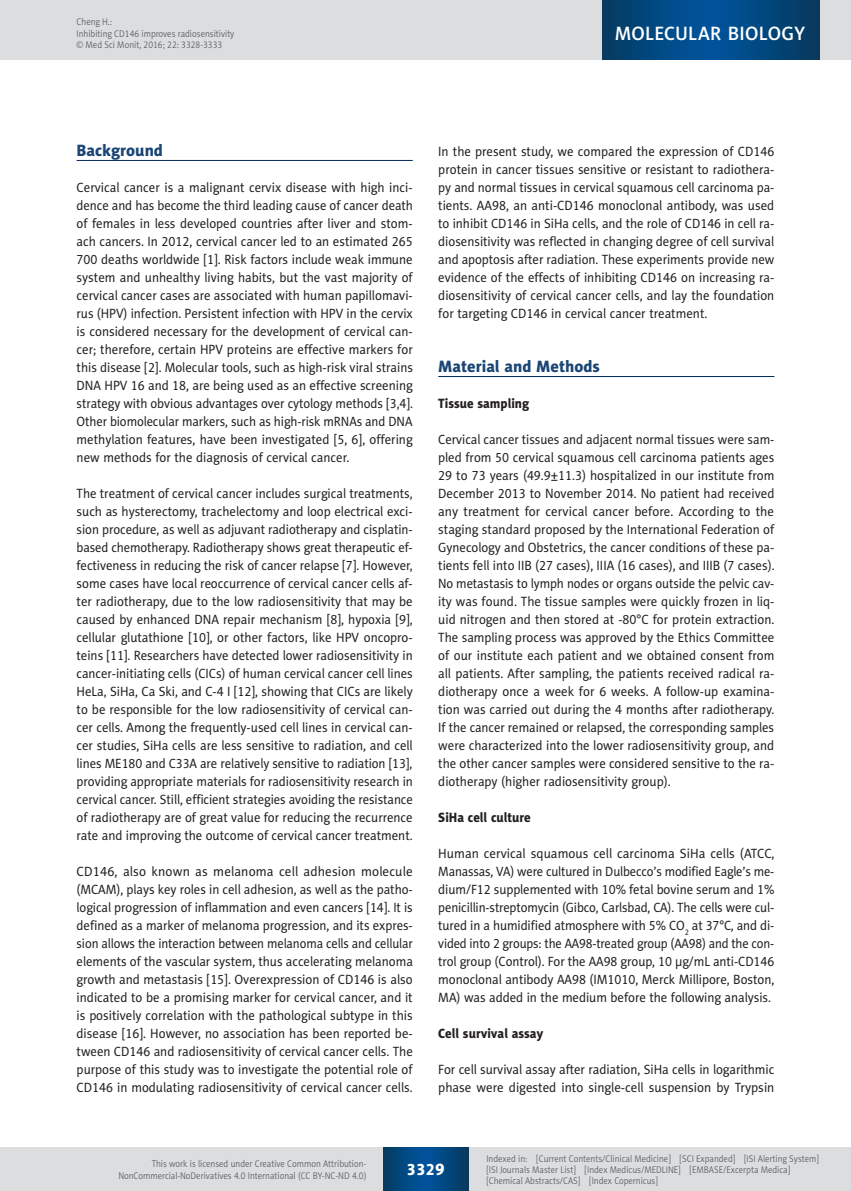
<style>
.page{position:relative;width:851px;height:1191px;background:#fff}
.page>*{position:absolute;margin:0;border:0;box-sizing:border-box;transform-origin:0 0}
.t1{font:19.5px "Naomi Sans EFN Medium";letter-spacing:.015em;color:#fff}
.MSM_Headline_1{font:16.5px "Naomi Sans EFN Heavy";color:#1a4574}
.t2{font:16.5px "Naomi Sans EFN Heavy";color:#fff}
.MSM_Body{font:13.5px/18px "Naomi Sans EFN";color:#231f20;text-align:justify;scale:.95 1}
.MSM_Body-2{font:13.5px/18px "Naomi Sans EFN";color:#231f20;text-align:justify;scale:.94 1}
.MSM_Body-3{font:13.5px/18px "Naomi Sans EFN";color:#231f20;text-align:justify}
.MSM_Body-4{font:13.5px/18px "Naomi Sans EFN";color:#231f20;text-align:justify;scale:.96 1}
.MSM_Headline_2{font:13.5px "Naomi Sans EFN Heavy";color:#231f20;scale:.95 1}
.MSM_pagina_zywa{font:9.75px/11.2px "Naomi Sans EFN Light";color:#57585a;scale:.9 1}
.MSM_pagina_sygnatura{font:9.75px "Naomi Sans EFN Light";color:#57585a;scale:.9 1}
</style>
<div class="page">
<hr style="left:77px;top:160px;width:335px;height:1px;background:#00295c">
<hr style="left:438px;top:376px;width:336px;height:1px;background:#00295c">
<div style="left:0;top:1148px;width:850px;height:43px;background:#dcdddf"></div>
<svg style="left:383px;top:1147px;width:85px;height:43px;background:#02477e"></svg>
<div style="left:0;top:0;width:850px;height:60px;background:#dcdddf"></div>
<svg style="left:602px;top:0;width:217px;height:60px;background:#02477e"></svg>
<p class="MSM_pagina_zywa" style="left:77px;top:16px;width:177px">Cheng H.:<br>Inhibiting CD146 improves radiosensitivity</p>
<p class="MSM_pagina_sygnatura" style="left:77px;top:39px;width:163px">© Med Sci Monit, 2016; 22: 3328-3333</p>
<h1 class="t1" style="left:614px;top:22px;width:192px">MOLECULAR BIOLOGY</h1>
<p class="MSM_Headline_1" style="left:77px;top:140px;width:88px">Background</p>
<p class="MSM_Body" style="left:77px;top:178px;width:355px">Cervical cancer is a malignant cervix disease with high inci&shy;dence and has become the third leading cause of cancer death of females in less developed countries after liver and stom&shy;ach cancers. In 2012, cervical cancer led to an estimated 265<br>700 deaths worldwide [1]. Risk factors include weak immune system and unhealthy living habits, but the vast majority of cervical cancer cases are associated with human papillomavi&shy;rus (HPV) infection. Persistent infection with HPV in the cervix is considered necessary for the development of cervical can&shy;cer; therefore, certain HPV proteins are effective markers for this disease [2]. Molecular tools, such as high-risk viral strains DNA HPV 16 and 18, are being used as an effective screening strategy with obvious advantages over cytology methods [3,4].<br>Other biomolecular markers, such as high-risk mRNAs and DNA methylation features, have been investigated [5, 6], offering new methods for the diagnosis of cervical cancer.</p>
<p class="MSM_Body" style="left:77px;top:484px;width:355px">The treatment of cervical cancer includes surgical treatments, such as hysterectomy, trachelectomy and loop electrical exci&shy;sion procedure, as well as adjuvant radiotherapy and cisplatin&shy;based chemotherapy. Radiotherapy shows great therapeutic ef&shy;fectiveness in reducing the risk of cancer relapse [7]. However, some cases have local reoccurrence of cervical cancer cells af&shy;ter radiotherapy, due to the low radiosensitivity that may be caused by enhanced DNA repair mechanism [8], hypoxia [9], cellular glutathione [10], or other factors, like HPV oncopro&shy;teins [11]. Researchers have detected lower radiosensitivity in cancer-initiating cells (CICs) of human cervical cancer cell lines HeLa, SiHa, Ca Ski, and C-4 I [12], showing that CICs are likely to be responsible for the low radiosensitivity of cervical can&shy;cer cells. Among the frequently-used cell lines in cervical can&shy;cer studies, SiHa cells are less sensitive to radiation, and cell lines ME180 and C33A are relatively sensitive to radiation [13], providing appropriate materials for radiosensitivity research in cervical cancer. Still, efficient strategies avoiding the resistance of radiotherapy are of great value for reducing the recurrence rate and improving the outcome of cervical cancer treatment.</p>
<p class="MSM_Body-3" style="left:77px;top:862px;width:338px">CD146, also known as melanoma cell adhesion molecule (MCAM), plays key roles in cell adhesion, as well as the patho&shy;logical progression of inflammation and even cancers [14]. It is defined as a marker of melanoma progression, and its expres&shy;sion allows the interaction between melanoma cells and cellular elements of the vascular system, thus accelerating melanoma growth and metastasis [15]. Overexpression of CD146 is also indicated to be a promising marker for cervical cancer, and it is positively correlation with the pathological subtype in this disease [16]. However, no association has been reported be&shy;tween CD146 and radiosensitivity of cervical cancer cells. The purpose of this study was to investigate the potential role of CD146 in modulating radiosensitivity of cervical cancer cells.</p>
<p class="MSM_Body" style="left:438px;top:142px;width:355px">In the present study, we compared the expression of CD146 protein in cancer tissues sensitive or resistant to radiothera&shy;py and normal tissues in cervical squamous cell carcinoma pa&shy;tients. AA98, an anti-CD146 monoclonal antibody, was used to inhibit CD146 in SiHa cells, and the role of CD146 in cell ra&shy;diosensitivity was reflected in changing degree of cell survival and apoptosis after radiation. These experiments provide new evidence of the effects of inhibiting CD146 on increasing ra&shy;diosensitivity of cervical cancer cells, and lay the foundation for targeting CD146 in cervical cancer treatment.</p>
<p class="MSM_Headline_1" style="left:438px;top:356px;width:163px">Material and Methods</p>
<p class="MSM_Headline_2" style="left:438px;top:395px;width:97px">Tissue sampling</p>
<p class="MSM_Body-2" style="left:438px;top:430px;width:359px">Cervical cancer tissues and adjacent normal tissues were sam&shy;pled from 50 cervical squamous cell carcinoma patients ages 29 to 73 years (49.9±11.3) hospitalized in our institute from December 2013 to November 2014. No patient had received any treatment for cervical cancer before. According to the staging standard proposed by the International Federation of Gynecology and Obstetrics, the cancer conditions of these pa&shy;tients fell into IIB (27 cases), IIIA (16 cases), and IIIB (7 cases).<br>No metastasis to lymph nodes or organs outside the pelvic cav&shy;ity was found. The tissue samples were quickly frozen in liq&shy;uid nitrogen and then stored at -80°C for protein extraction.<br>The sampling process was approved by the Ethics Committee of our institute each patient and we obtained consent from all patients. After sampling, the patients received radical ra&shy;diotherapy once a week for 6 weeks. A follow-up examina&shy;tion was carried out during the 4 months after radiotherapy.<br>If the cancer remained or relapsed, the corresponding samples were characterized into the lower radiosensitivity group, and the other cancer samples were considered sensitive to the ra&shy;diotherapy (higher radiosensitivity group).</p>
<p class="MSM_Headline_2" style="left:438px;top:809px;width:99px">SiHa cell culture</p>
<p class="MSM_Body-4" style="left:438px;top:844px;width:351px">Human cervical squamous cell carcinoma SiHa cells (ATCC, Manassas, VA) were cultured in Dulbecco’s modified Eagle’s me&shy;dium/F12 supplemented with 10% fetal bovine serum and 1% penicillin-streptomycin (Gibco, Carlsbad, CA). The cells were cul&shy;tured in a humidified atmosphere with 5% CO<sub>2</sub> at 37°C, and di&shy;vided into 2 groups: the AA98-treated group (AA98) and the con&shy;trol group (Control). For the AA98 group, 10 μg/mL anti-CD146 monoclonal antibody AA98 (IM1010, Merck Millipore, Boston, MA) was added in the medium before the following analysis.</p>
<p class="MSM_Headline_2" style="left:438px;top:1025px;width:112px">Cell survival assay</p>
<p class="MSM_Body" style="left:438px;top:1060px;width:355px">For cell survival assay after radiation, SiHa cells in logarithmic phase were digested into single-cell suspension by Trypsin</p>
<p class="MSM_pagina_zywa" style="left:118px;top:1158px;width:277px;text-align:right">This work is licensed under Creative Common Attribution-<br>NonCommercial-NoDerivatives 4.0 International (CC BY-NC-ND 4.0)</p>
<p class="t2" style="left:406px;top:1159px;width:40px">3329</p>
<p class="MSM_pagina_zywa" style="left:486px;top:1152px;width:371px">Indexed in: [Current Contents/Clinical Medicine] [SCI Expanded] [ISI Alerting System] [ISI Journals Master List] [Index Medicus/MEDLINE] [EMBASE/Excerpta Medica] [Chemical Abstracts/CAS] [Index Copernicus]</p>
</div>
